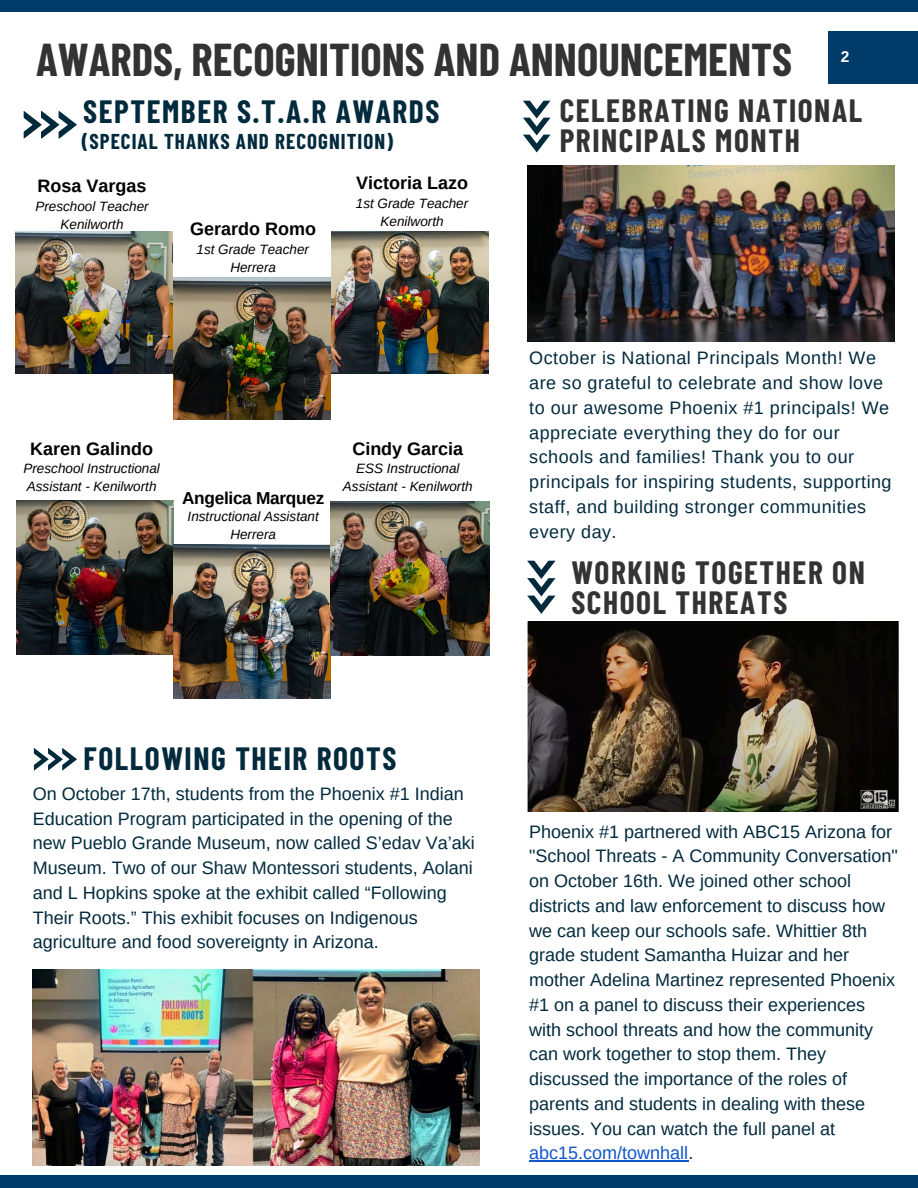
<style>
.page{position:relative;width:918px;height:1188px;background:#fff}
.page>*{position:absolute;margin:0;border:0;box-sizing:border-box;transform-origin:0 0}
.t1{font:700 45px "Barlow Condensed";color:#333}
.t2{font:700 31.5px/30.3px "Barlow Condensed";letter-spacing:.05em;color:#333}
.t3{font:700 31.5px "Barlow Condensed";letter-spacing:.05em;color:#022a3d}
.t4{font:700 21px "Barlow Condensed";letter-spacing:.05em;color:#022a3d}
.t5{font:18px/24.8px "Arimo";color:#022a3d}
.t6{font:18px/24.8px "Arimo";letter-spacing:.025em;color:#022a3d}
.t7{font:700 18px "Arimo";color:#000}
.t8{font:700 17.25px "Arimo";letter-spacing:-.015em;color:#000}
.t9{font:700 15.45px "Arimo";color:#fff}
.t10{font:italic 13.5px/18px "Arimo";color:#000}
.s1{color:#15c}
</style>
<div class="page">
<div style="left:0;top:0;width:918px;height:12px;background:#003b69"></div>
<div style="left:828px;top:32px;width:90px;height:52px;background:#003b69"></div>
<div style="left:0;top:1175px;width:918px;height:13px;background:#003b69"></div>
<img style="left:527px;top:165px;width:367px;height:176px">
<svg style="left:523px;top:101px;width:28px;height:51px"></svg>
<img style="left:33px;top:969px;width:446px;height:196px">
<svg style="left:34px;top:748px;width:43px;height:22px"></svg>
<svg style="left:527px;top:561px;width:28px;height:53px"></svg>
<img style="left:527px;top:622px;width:372px;height:190px">
<svg style="left:23px;top:111px;width:54px;height:28px"></svg>
<img style="left:15px;top:232px;width:157px;height:142px">
<img style="left:173px;top:277px;width:157px;height:142px">
<img style="left:332px;top:232px;width:157px;height:142px">
<img style="left:17px;top:500px;width:157px;height:154px">
<img style="left:174px;top:544px;width:157px;height:154px">
<img style="left:331px;top:502px;width:159px;height:153px">
<hr style="left:529px;top:1160px;width:159px;height:2px;background:#15c">
<h4 class="t1" style="left:36px;top:31px;width:757px">AWARDS, RECOGNITIONS AND ANNOUNCEMENTS</h4>
<p class="t2" style="left:560px;top:94px;width:304px">CELEBRATING NATIONAL<br>PRINCIPALS MONTH</p>
<h1 class="t9" style="left:841px;top:48px;width:10px">2</h1>
<p class="t3" style="left:83px;top:91px;width:358px">SEPTEMBER S.T.A.R AWARDS</p>
<p class="t4" style="left:82px;top:128px;width:312px">(SPECIAL THANKS AND RECOGNITION)</p>
<p class="t7" style="left:38px;top:176px;width:110px">Rosa Vargas</p>
<h4 class="t10" style="left:35px;top:197px;width:115px">Preschool Teacher</h4>
<p class="t10" style="left:61px;top:215px;width:64px">Kenilworth</p>
<h4 class="t7" style="left:356px;top:173px;width:113px">Victoria Lazo</h4>
<p class="t10" style="left:356px;top:194px;width:114px">1st Grade Teacher</p>
<h4 class="t10" style="left:381px;top:212px;width:64px">Kenilworth</h4>
<p class="t7" style="left:190px;top:219px;width:127px">Gerardo Romo</p>
<p class="t10" style="left:197px;top:240px;width:114px">1st Grade Teacher</p>
<p class="t10" style="left:230px;top:258px;width:47px">Herrera</p>
<p class="t7" style="left:30px;top:438px;width:124px">Karen Galindo</p>
<p class="t10" style="left:24px;top:460px;width:138px">Preschool Instructional<br>Assistant - Kenilworth</p>
<h5 class="t8" style="left:182px;top:488px;width:144px">Angelica Marquez</h5>
<p class="t10" style="left:188px;top:508px;width:133px">Instructional Assistant</p>
<p class="t10" style="left:230px;top:526px;width:47px">Herrera</p>
<p class="t7" style="left:352px;top:438px;width:112px">Cindy Garcia</p>
<h2 class="t10" style="left:343px;top:460px;width:131px;text-align:center">ESS Instructional<br>Assistant - Kenilworth</h2>
<p class="t3" style="left:84px;top:738px;width:314px">FOLLOWING THEIR ROOTS</p>
<h4 class="t5" style="left:33px;top:781px;width:443px">On October 17th, students from the Phoenix #1 Indian Education Program participated in the opening of the new Pueblo Grande Museum, now called S’edav Va’aki Museum. Two of our Shaw Montessori students, Aolani and L Hopkins spoke at the exhibit called “Following Their Roots.” This exhibit focuses on Indigenous agriculture and food sovereignty in Arizona.</h4>
<p class="t6" style="left:529px;top:346px;width:364px">October is National Principals Month! We are so grateful to celebrate and show love to our awesome Phoenix #1 principals! We appreciate everything they do for our schools and families! Thank you to our principals for inspiring students, supporting staff, and building stronger communities every day.</p>
<h2 class="t2" style="left:571px;top:556px;width:295px">WORKING TOGETHER ON<br>SCHOOL THREATS</h2>
<p class="t5" style="left:529px;top:819px;width:370px">Phoenix #1 partnered with ABC15 Arizona for "School Threats - A Community Conversation" on October 16th. We joined other school districts and law enforcement to discuss how we can keep our schools safe. Whittier 8th grade student Samantha Huizar and her mother Adelina Martinez represented Phoenix #1 on a panel to discuss their experiences with school threats and how the community can work together to stop them. They discussed the importance of the roles of parents and students in dealing with these issues. You can watch the full panel at <span class="s1">abc15.com/townhall</span>.</p>
</div>
